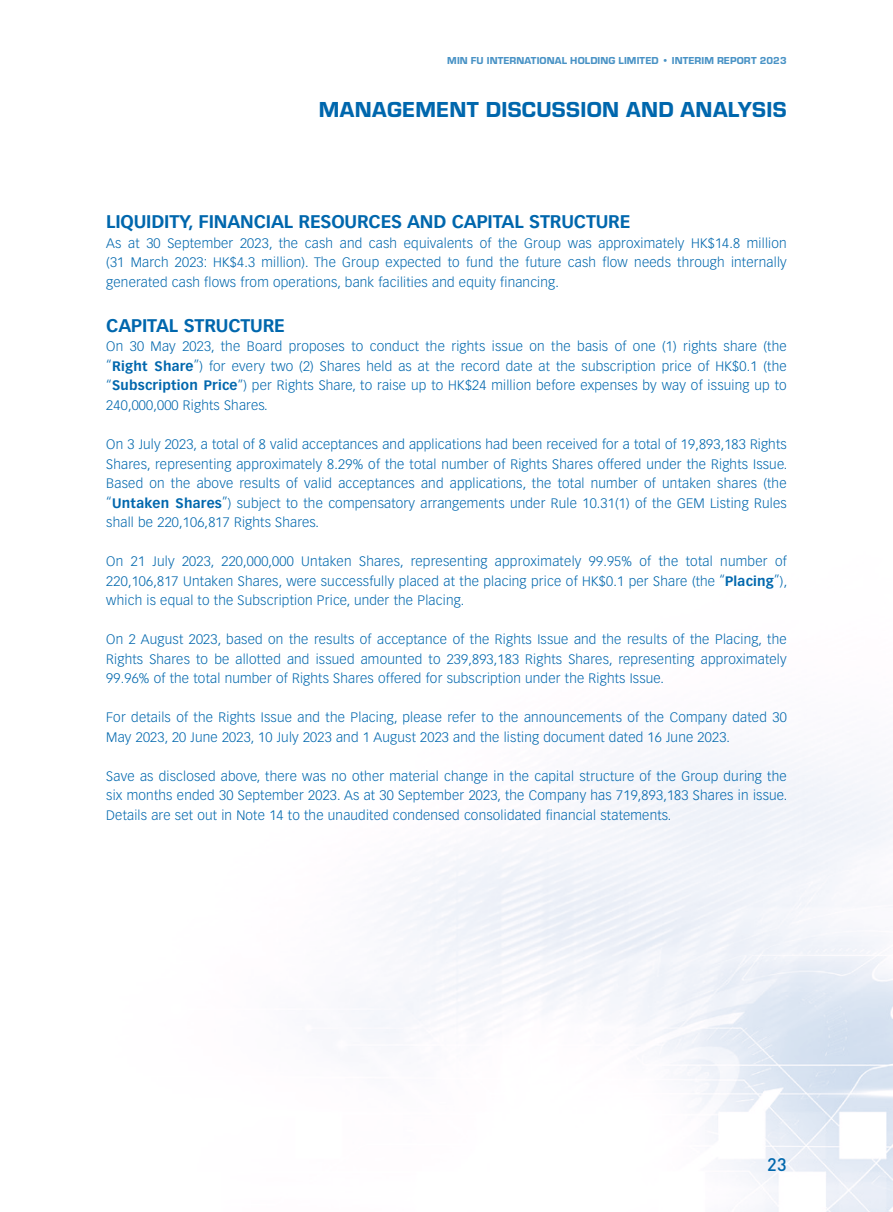
<style>
.page{position:relative;width:893px;height:1212px;background:#fff}
.page>*{position:absolute;margin:0;border:0;box-sizing:border-box;transform-origin:0 0}
.t1{font:22.5px "Eurostile Hea";letter-spacing:.015em;color:#0067ad}
.Heading_1{font:700 18px "Vectora LT Std";letter-spacing:-.01em;color:#0067ad}
.t2{font:500 18px "DIN Pro";color:#0067ad}
.Body_Text{font:300 13.5px/19.5px "Vectora LT Std";letter-spacing:.015em;color:#0067ad;text-align:justify}
.t3{font:10.5px "Eurostile Hea";letter-spacing:.01em;color:#4892c5}
.s1{font-weight:700}
</style>
<div class="page">
<img style="left:353px;top:752px;width:540px;height:460px">
<p class="t3" style="left:447px;top:53px;width:341px">MIN FU INTERNATIONAL HOLDING LIMITED • INTERIM REPORT 2023</p>
<h1 class="t1" style="left:319px;top:93px;width:469px">MANAGEMENT DISCUSSION AND ANALYSIS</h1>
<p class="Heading_1" style="left:106px;top:211px;width:526px">LIQUIDITY, FINANCIAL RESOURCES AND CAPITAL STRUCTURE</p>
<p class="Body_Text" style="left:106px;top:234px;width:682px">As at 30 September 2023, the cash and cash equivalents of the Group was approximately HK$14.8 million (31 March 2023: HK$4.3 million). The Group expected to fund the future cash flow needs through internally generated cash flows from operations, bank facilities and equity financing.</p>
<p class="Heading_1" style="left:106px;top:315px;width:180px">CAPITAL STRUCTURE</p>
<p class="Body_Text" style="left:106px;top:337px;width:682px">On 30 May 2023, the Board proposes to conduct the rights issue on the basis of one (1) rights share (the “<span class="s1">Right Share</span>”) for every two (2) Shares held as at the record date at the subscription price of HK$0.1 (the “<span class="s1">Subscription Price</span>”) per Rights Share, to raise up to HK$24 million before expenses by way of issuing up to 240,000,000 Rights Shares.</p>
<p class="Body_Text" style="left:106px;top:435px;width:682px">On 3 July 2023, a total of 8 valid acceptances and applications had been received for a total of 19,893,183 Rights Shares, representing approximately 8.29% of the total number of Rights Shares offered under the Rights Issue.<br>Based on the above results of valid acceptances and applications, the total number of untaken shares (the “<span class="s1">Untaken Shares</span>”) subject to the compensatory arrangements under Rule 10.31(1) of the GEM Listing Rules shall be 220,106,817 Rights Shares.</p>
<p class="Body_Text" style="left:106px;top:552px;width:682px">On 21 July 2023, 220,000,000 Untaken Shares, representing approximately 99.95% of the total number of 220,106,817 Untaken Shares, were successfully placed at the placing price of HK$0.1 per Share (the “<span class="s1">Placing</span>”), which is equal to the Subscription Price, under the Placing.</p>
<p class="Body_Text" style="left:106px;top:630px;width:682px">On 2 August 2023, based on the results of acceptance of the Rights Issue and the results of the Placing, the Rights Shares to be allotted and issued amounted to 239,893,183 Rights Shares, representing approximately 99.96% of the total number of Rights Shares offered for subscription under the Rights Issue.</p>
<p class="Body_Text" style="left:106px;top:708px;width:682px">For details of the Rights Issue and the Placing, please refer to the announcements of the Company dated 30<br>May 2023, 20 June 2023, 10 July 2023 and 1 August 2023 and the listing document dated 16 June 2023.</p>
<p class="Body_Text" style="left:106px;top:766px;width:682px">Save as disclosed above, there was no other material change in the capital structure of the Group during the six months ended 30 September 2023. As at 30 September 2023, the Company has 719,893,183 Shares in issue.<br>Details are set out in Note 14 to the unaudited condensed consolidated financial statements.</p>
<h2 class="t2" style="left:767px;top:1152px;width:21px">23</h2>
</div>
